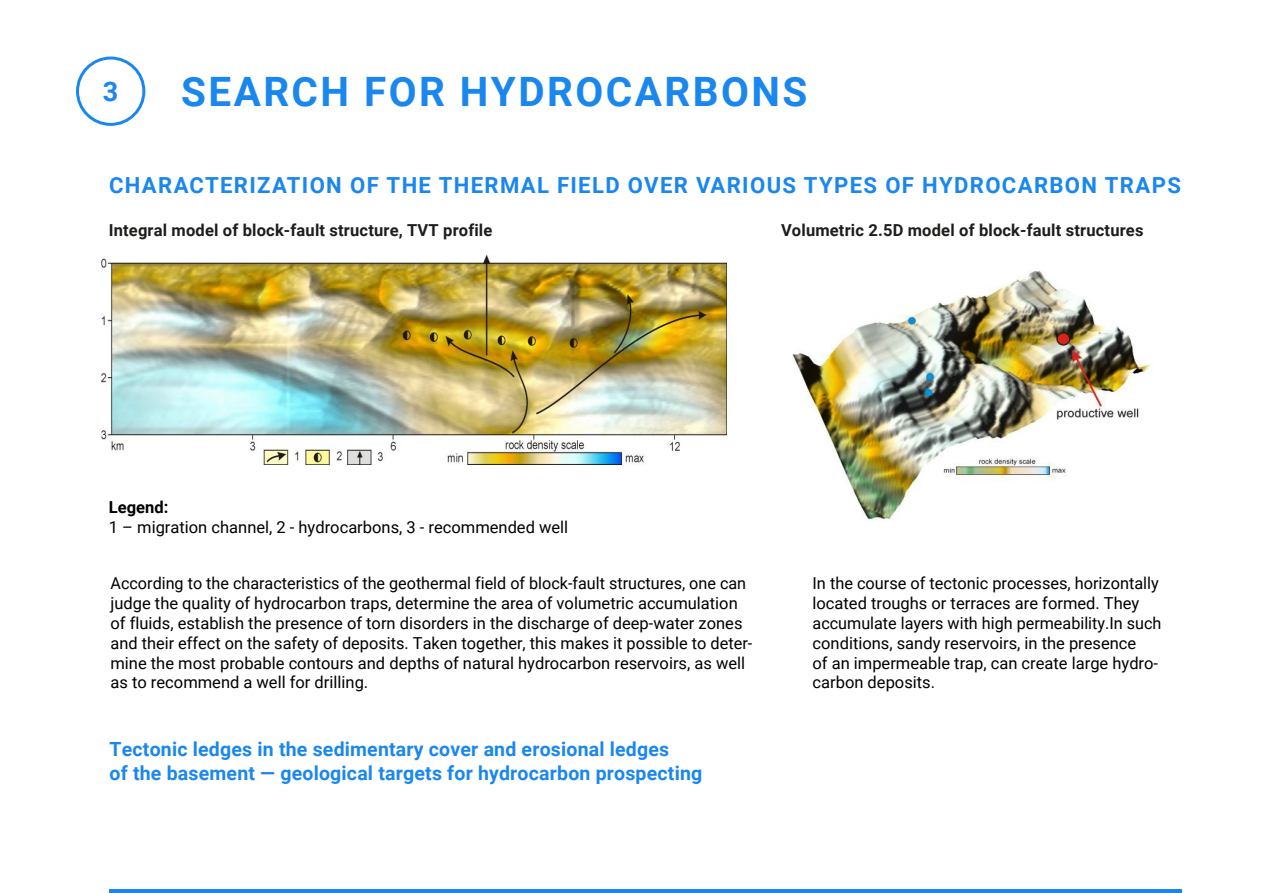
<style>
.page{position:relative;width:1263px;height:893px;background:#fff}
.page>*{position:absolute;margin:0;border:0;box-sizing:border-box;transform-origin:0 0}
.t1{font:700 40.5px "Roboto";letter-spacing:.06em;color:#1a87ef}
.t2{font:700 27px "Roboto";color:#1a87ef}
.t3{font:700 22.2px "Roboto";letter-spacing:.06em;color:#1a87ef}
.t4{font:700 19.5px/23.4px "Roboto";letter-spacing:.01em;color:#1a87ef}
.t5{font:16.5px/19.8px "Roboto";color:#000}
.t6{font:700 16.5px "Roboto";letter-spacing:.01em;color:#1d1d1b}
.t7{font:700 16.5px "Roboto";color:#000}
</style>
<div class="page">
<img style="left:101px;top:255px;width:625px;height:209px">
<img style="left:792px;top:270px;width:361px;height:250px">
<hr style="left:109px;top:890px;width:1073px;height:3px;background:#1a87ef">
<div style="left:76px;top:57px;width:69px;height:69px;border:3px solid #1a87ef;border-radius:50%"></div>
<h2 class="t2" style="left:103px;top:72px;width:17px">3</h2>
<h1 class="t1" style="left:181px;top:64px;width:628px">SEARCH FOR HYDROCARBONS</h1>
<h3 class="t3" style="left:109px;top:169px;width:1073px">CHARACTERIZATION OF THE THERMAL FIELD OVER VARIOUS TYPES OF HYDROCARBON TRAPS</h3>
<p class="t6" style="left:109px;top:219px;width:385px">Integral model of block-fault structure, TVT profile</p>
<p class="t6" style="left:781px;top:219px;width:364px">Volumetric 2.5D model of block-fault structures</p>
<p class="t7" style="left:109px;top:496px;width:61px">Legend:</p>
<p class="t5" style="left:109px;top:517px;width:461px">1 – migration channel, 2 - hydrocarbons, 3 - recommended well</p>
<p class="t5" style="left:111px;top:573px;width:643px">According to the characteristics of the geothermal field of block-fault structures, one can judge the quality of hydrocarbon traps, determine the area of volumetric accumulation of fluids, establish the presence of torn disorders in the discharge of deep-water zones and their effect on the safety of deposits. Taken together, this makes it possible to deter&shy;mine the most probable contours and depths of natural hydrocarbon reservoirs, as well as to recommend a well for drilling.</p>
<p class="t4" style="left:110px;top:737px;width:594px">Tectonic ledges in the sedimentary cover and erosional ledges<br>of the basement — geological targets for hydrocarbon prospecting</p>
<p class="t5" style="left:812px;top:573px;width:350px">In the course of tectonic processes, horizontally located troughs or terraces are formed. They accumulate layers with high permeability.In such conditions, sandy reservoirs, in the presence<br>of an impermeable trap, can create large hydro&shy;carbon deposits.</p>
</div>
